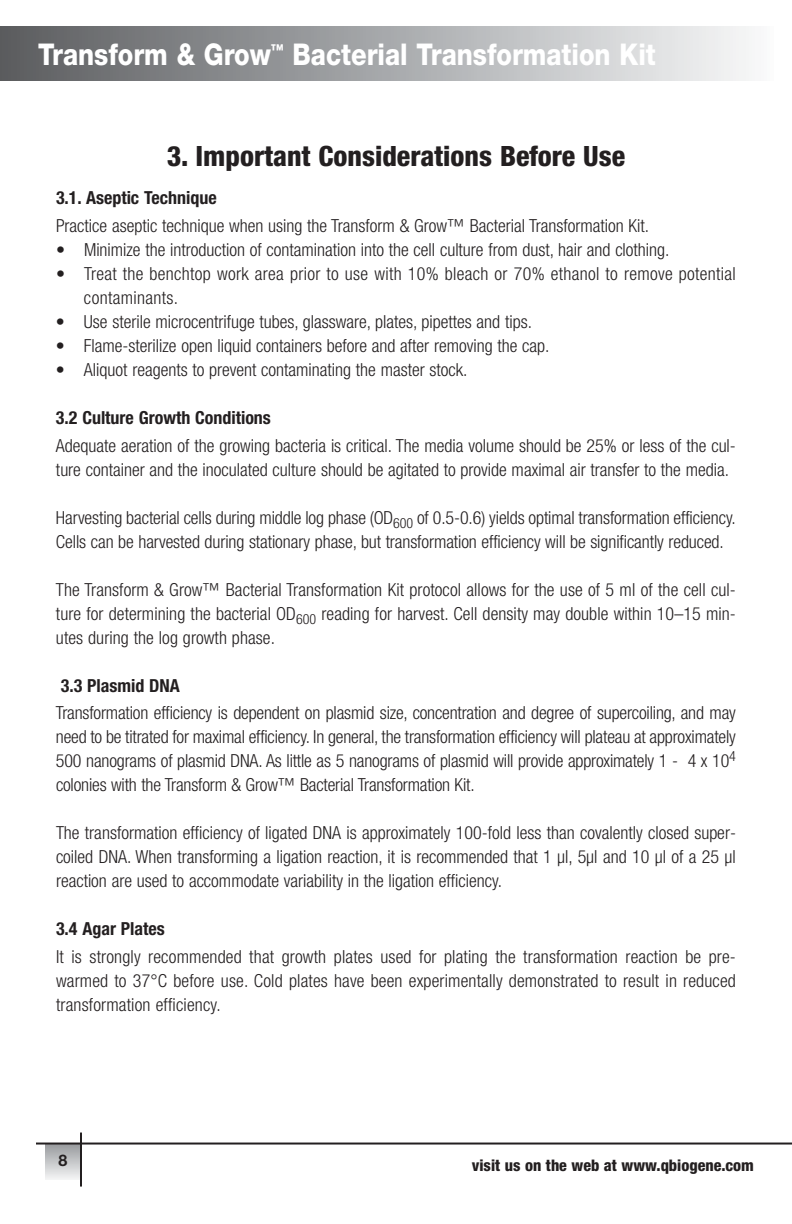
<style>
.page{position:relative;width:792px;height:1224px;background:#fff}
.page>*{position:absolute;margin:0;border:0;box-sizing:border-box;transform-origin:0 0}
.t1{font:800 30px "Helvetica Neue";color:#fff;scale:.85 1}
.t2{font:800 condensed 28px "Helvetica Neue";color:#231f20}
.t3{font:300 condensed 18px/24px "Helvetica Neue";color:#231f20;text-align:justify}
.t4{font:300 condensed 18px/24px "Helvetica Neue";letter-spacing:.02em;color:#231f20}
.t5{font:700 condensed 18px "Helvetica Neue";color:#231f20}
.t6{font:800 condensed 16px "Helvetica Neue";color:#231f20}
.t7{font:700 16px "Helvetica Neue";color:#231f20}
</style>
<div class="page">
<div style="left:45px;top:1144px;width:36px;height:36px;background:linear-gradient(to bottom,#989b9e,#f2f2f3)"></div>
<div style="left:0;top:27px;width:774px;height:54px;background:linear-gradient(to right,#595b5e,#f8f9fa)"></div>
<hr style="left:80px;top:1133px;width:2px;height:54px;background:#231f20">
<hr style="left:36px;top:1143px;width:756px;height:2px;background:#231f20">
<h1 class="t1" style="left:38px;top:44px;width:728px">Transform &amp; Grow<sup>™</sup> Bacterial Transformation Kit</h1>
<h2 class="t2" style="left:167px;top:146px;width:460px">3. Important Considerations Before Use</h2>
<p class="t5" style="left:56px;top:192px;width:162px">3.1. Aseptic Technique</p>
<p class="t3" style="left:56px;top:215px;width:595px">Practice aseptic technique when using the Transform &amp; Grow™ Bacterial Transformation Kit.</p>
<p class="t3" style="left:56px;top:239px;width:615px">• Minimize the introduction of contamination into the cell culture from dust, hair and clothing.</p>
<p class="t4" style="left:84px;top:263px;width:653px;text-indent:-28px">• Treat the benchtop work area prior to use with 10% bleach or 70% ethanol to remove potential contaminants.</p>
<p class="t3" style="left:56px;top:311px;width:477px">• Use sterile microcentrifuge tubes, glassware, plates, pipettes and tips.</p>
<p class="t3" style="left:56px;top:335px;width:495px">• Flame-sterilize open liquid containers before and after removing the cap.</p>
<p class="t3" style="left:56px;top:359px;width:413px">• Aliquot reagents to prevent contaminating the master stock.</p>
<p class="t5" style="left:56px;top:411px;width:216px">3.2 Culture Growth Conditions</p>
<p class="t3" style="left:56px;top:435px;width:681px">Adequate aeration of the growing bacteria is critical. The media volume should be 25% or less of the cul&shy;ture container and the inoculated culture should be agitated to provide maximal air transfer to the media.</p>
<p class="t3" style="left:56px;top:507px;width:681px">Harvesting bacterial cells during middle log phase (OD<sub>600</sub> of 0.5-0.6) yields optimal transformation efficiency.<br>Cells can be harvested during stationary phase, but transformation efficiency will be significantly reduced.</p>
<p class="t3" style="left:56px;top:579px;width:681px">The Transform &amp; Grow™ Bacterial Transformation Kit protocol allows for the use of 5 ml of the cell cul&shy;ture for determining the bacterial OD<sub>600</sub> reading for harvest. Cell density may double within 10–15 min&shy;utes during the log growth phase.</p>
<p class="t5" style="left:61px;top:679px;width:121px">3.3 Plasmid DNA</p>
<p class="t3" style="left:56px;top:702px;width:682px">Transformation efficiency is dependent on plasmid size, concentration and degree of supercoiling, and may need to be titrated for maximal efficiency. In general, the transformation efficiency will plateau at approximately 500 nanograms of plasmid DNA. As little as 5 nanograms of plasmid will provide approximately 1 - 4 x 10<sup>4 </sup>colonies with the Transform &amp; Grow™ Bacterial Transformation Kit.</p>
<p class="t3" style="left:56px;top:822px;width:682px">The transformation efficiency of ligated DNA is approximately 100-fold less than covalently closed super&shy;coiled DNA. When transforming a ligation reaction, it is recommended that 1 µl, 5µl and 10 µl of a 25 µl reaction are used to accommodate variability in the ligation efficiency.</p>
<p class="t5" style="left:56px;top:922px;width:110px">3.4 Agar Plates</p>
<p class="t3" style="left:56px;top:946px;width:681px">It is strongly recommended that growth plates used for plating the transformation reaction be pre&shy;warmed to 37°C before use. Cold plates have been experimentally demonstrated to result in reduced transformation efficiency.</p>
<p class="t7" style="left:59px;top:1155px;width:10px">8</p>
<p class="t6" style="left:472px;top:1160px;width:284px">visit us on the web at www.qbiogene.com</p>
</div>
